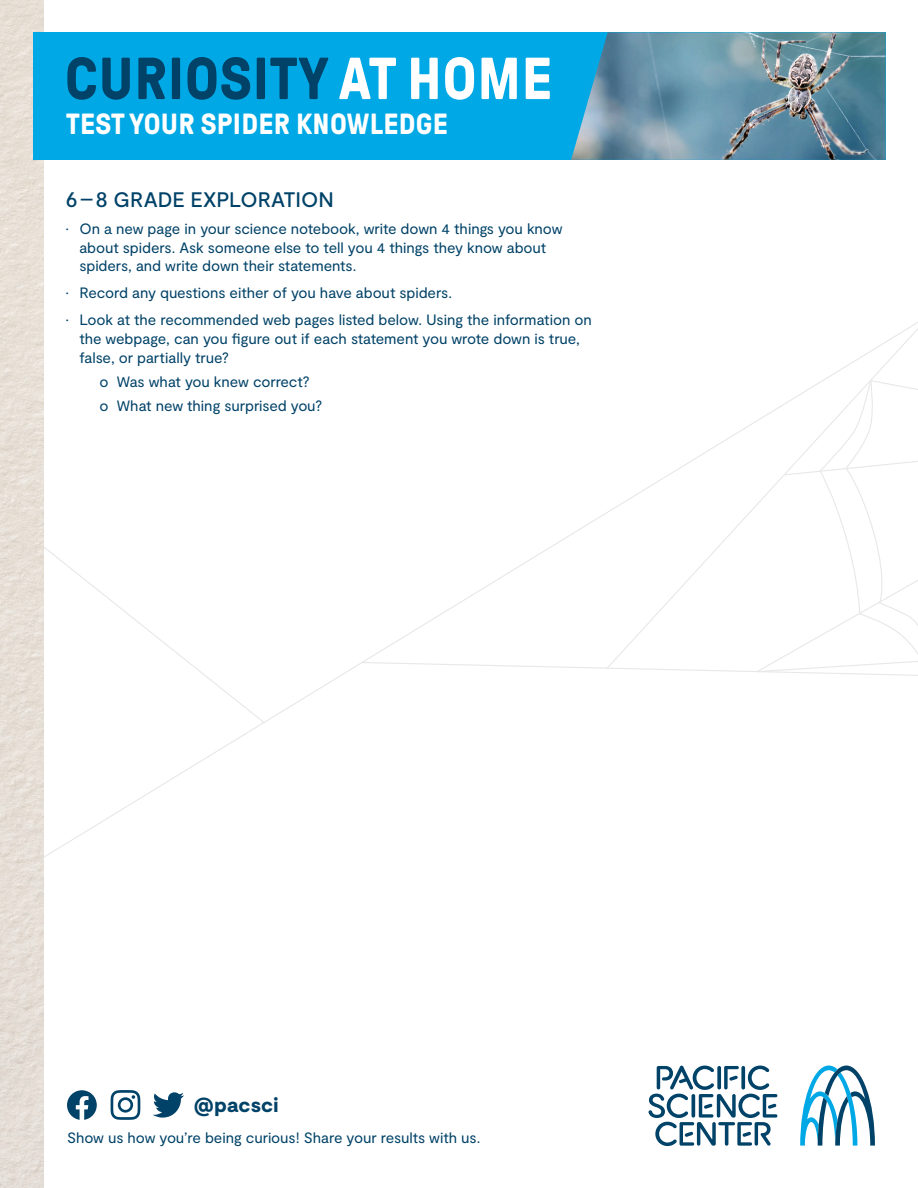
<style>
.page{position:relative;width:918px;height:1188px;background:#fff}
.page>*{position:absolute;margin:0;border:0;box-sizing:border-box;transform-origin:0 0}
.t1{font:700 59.1px "GT Pressura";letter-spacing:.01em;color:#004268}
.t2{font:700 29.1px "GT Pressura";letter-spacing:.01em;color:#fff}
.t3{font:500 21px "Moderat";color:#004268}
.t4{font:900 20.4px "Moderat";letter-spacing:.01em;color:#004268}
.t5{font:15px/18.8px "Moderat";letter-spacing:-.01em;color:#004268}
.s1{color:#fff}
</style>
<div class="page">
<svg style="left:361px;top:322px;width:557px;height:354px"></svg>
<svg style="left:44px;top:547px;width:222px;height:177px"></svg>
<img style="left:0;top:0;width:44px;height:1188px">
<svg style="left:800px;top:1066px;width:75px;height:80px"></svg>
<svg style="left:648px;top:1065px;width:129px;height:81px"></svg>
<svg style="left:153px;top:1092px;width:31px;height:26px"></svg>
<svg style="left:111px;top:1090px;width:29px;height:30px"></svg>
<svg style="left:67px;top:1090px;width:30px;height:30px"></svg>
<div style="left:33px;top:32px;width:853px;height:128px;background:#00a8e5"></div>
<img style="left:571px;top:32px;width:315px;height:128px">
<h1 class="t1" style="left:65px;top:47px;width:489px">CURIOSITY <span class="s1">AT HOME</span></h1>
<h2 class="t2" style="left:66px;top:108px;width:383px">TEST YOUR SPIDER KNOWLEDGE</h2>
<h3 class="t3" style="left:66px;top:187px;width:269px">6–8 GRADE EXPLORATION</h3>
<p class="t5" style="left:79px;top:220px;width:485px;text-indent:-14px">• On a new page in your science notebook, write down 4 things you know about spiders. Ask someone else to tell you 4 things they know about spiders, and write down their statements.</p>
<p class="t5" style="left:66px;top:284px;width:388px">• Record any questions either of you have about spiders.</p>
<p class="t5" style="left:79px;top:311px;width:514px;text-indent:-14px">• Look at the recommended web pages listed below. Using the information on the webpage, can you figure out if each statement you wrote down is true, false, or partially true?</p>
<p class="t5" style="left:100px;top:370px;width:224px;line-height:24px">o Was what you knew correct? o What new thing surprised you?</p>
<h3 class="t4" style="left:194px;top:1093px;width:86px">@pacsci</h3>
<p class="t5" style="left:67px;top:1129px;width:415px">Show us how you’re being curious! Share your results with us.</p>
</div>
